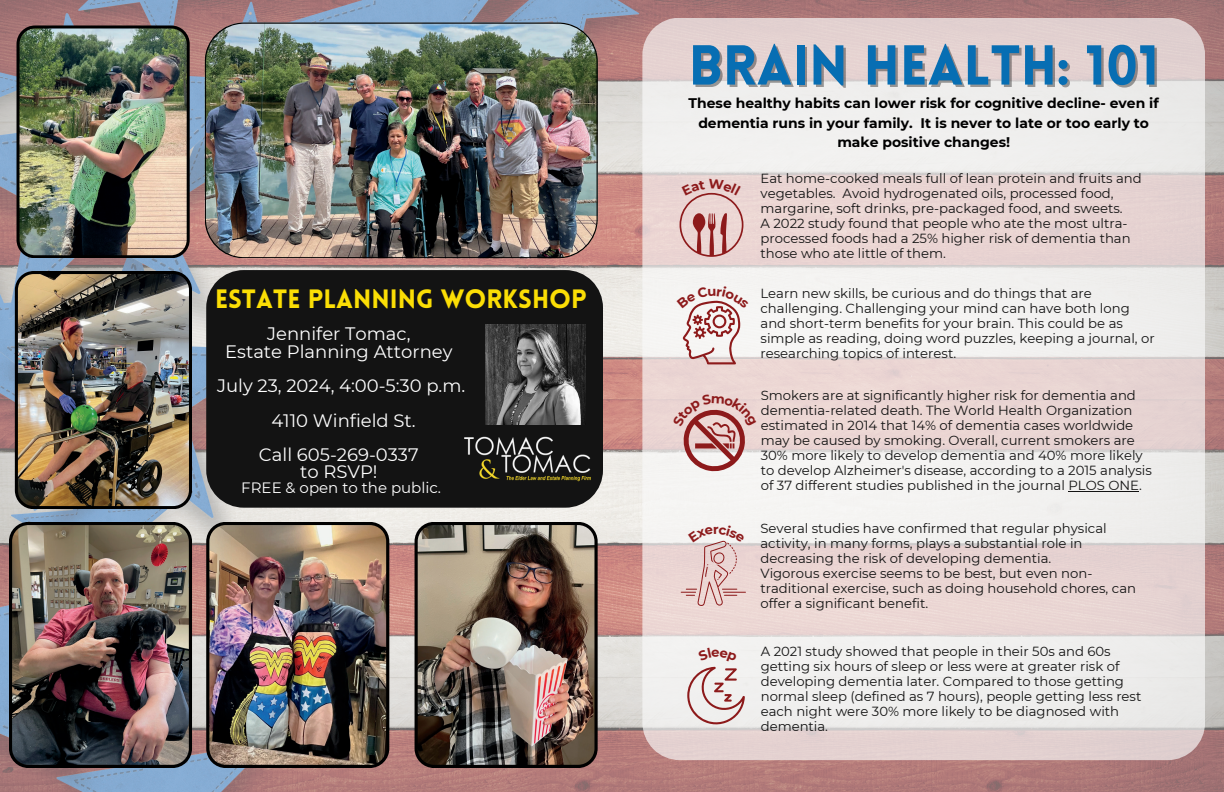
<style>
.page{position:relative;width:1224px;height:792px;background:#fff}
.page>*{position:absolute;margin:0;border:0;box-sizing:border-box;transform-origin:0 0}
.t1{font:900 55px "Lovelo";color:#076eb3}
.t2{font:900 26px "Lovelo";color:#fbde05}
.t3{font:18px/17.2px "Montserrat";color:#fff;text-align:center}
.t4{font:15px "Montserrat";color:#fff}
.t5{font:700 13.9px/19.4px "Montserrat";color:#000;text-align:center}
.t6{font:13.2px/15px "Montserrat";color:#131313}
</style>
<div class="page">
<img style="left:0;top:0;width:1224px;height:792px">
<img style="left:415px;top:522px;width:183px;height:246px">
<img style="left:15px;top:271px;width:177px;height:238px">
<img style="left:17px;top:25px;width:173px;height:233px">
<img style="left:206px;top:522px;width:183px;height:246px">
<img style="left:9px;top:522px;width:183px;height:246px">
<img style="left:205px;top:23px;width:393px;height:235px">
<svg style="left:642px;top:18px;width:563px;height:742px"></svg>
<div style="left:206px;top:270px;width:397px;height:238px;background:#131313"></div>
<img style="left:462px;top:431px;width:135px;height:53px">
<img style="left:486px;top:324px;width:100px;height:101px">
<hr style="left:1068px;top:491px;width:71px;height:1px;background:#131313">
<svg style="left:680px;top:179px;width:63px;height:78px;background:#d9b2b0"></svg>
<svg style="left:677px;top:286px;width:72px;height:78px"></svg>
<svg style="left:673px;top:394px;width:84px;height:77px"></svg>
<svg style="left:681px;top:525px;width:65px;height:81px"></svg>
<svg style="left:687px;top:648px;width:58px;height:81px"></svg>
<h4 class="t2" style="left:215px;top:289px;width:373px">ESTATE PLANNING WORKSHOP</h4>
<h6 class="t3" style="left:267px;top:325px;width:145px">Jennifer Tomac,</h6>
<p class="t3" style="left:225px;top:343px;width:229px">Estate Planning Attorney</p>
<p class="t3" style="left:217px;top:377px;width:250px">July 23, 2024, 4:00-5:30 p.m.</p>
<p class="t3" style="left:271px;top:412px;width:146px">4110 Winfield St.</p>
<h6 class="t3" style="left:259px;top:446px;width:161px">Call 605-269-0337 to RSVP!</h6>
<p class="t4" style="left:241px;top:478px;width:201px">FREE &amp; open to the public.</p>
<p class="t1" style="left:689px;top:43px;width:472px">BRAIN HEALTH: 101</p>
<p class="t5" style="left:689px;top:94px;width:472px">These healthy habits can lower risk for cognitive decline- even if dementia runs in your family. It is never to late or too early to make positive changes!</p>
<h3 class="t6" style="left:761px;top:171px;width:383px">Eat home-cooked meals full of lean protein and fruits and vegetables. Avoid hydrogenated oils, processed food, margarine, soft drinks, pre-packaged food, and sweets.</h3>
<h5 class="t6" style="left:761px;top:216px;width:372px">A 2022 study found that people who ate the most ultra&shy;processed foods had a 25% higher risk of dementia than those who ate little of them.</h5>
<p class="t6" style="left:761px;top:286px;width:396px">Learn new skills, be curious and do things that are challenging. Challenging your mind can have both long and short-term benefits for your brain. This could be as simple as reading, doing word puzzles, keeping a journal, or researching topics of interest.</p>
<p class="t6" style="left:761px;top:388px;width:393px">Smokers are at significantly higher risk for dementia and dementia-related death. The World Health Organization estimated in 2014 that 14% of dementia cases worldwide may be caused by smoking. Overall, current smokers are 30% more likely to develop dementia and 40% more likely to develop Alzheimer's disease, according to a 2015 analysis of 37 different studies published in the journal PLOS ONE.</p>
<p class="t6" style="left:760px;top:521px;width:348px">Several studies have confirmed that regular physical activity, in many forms, plays a substantial role in decreasing the risk of developing dementia.</p>
<p class="t6" style="left:760px;top:566px;width:377px">Vigorous exercise seems to be best, but even non&shy;traditional exercise, such as doing household chores, can offer a significant benefit.</p>
<h1 class="t6" style="left:761px;top:644px;width:382px">A 2021 study showed that people in their 50s and 60s getting six hours of sleep or less were at greater risk of developing dementia later. Compared to those getting normal sleep (defined as 7 hours), people getting less rest each night were 30% more likely to be diagnosed with dementia.</h1>
</div>
